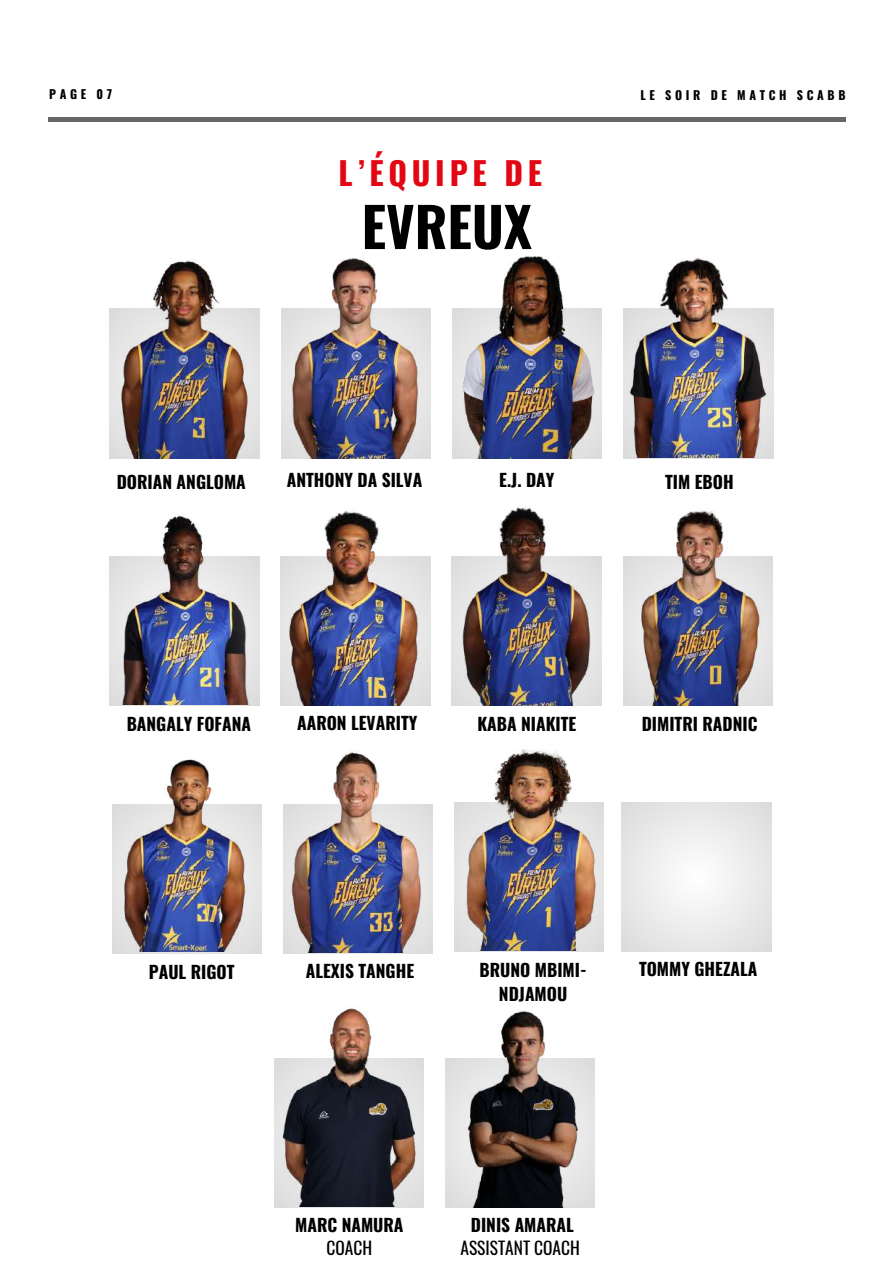
<style>
.page{position:relative;width:894px;height:1264px;background:#fff}
.page>*{position:absolute;margin:0;border:0;box-sizing:border-box;transform-origin:0 0}
.t1{font:700 54.45px "Oswald";color:#000}
.t2{font:700 31.8px "Oswald";letter-spacing:.15em;color:#e30613}
.t3{font:700 17.4px/24px "Oswald";color:#000;text-align:center}
.t4{font:17.4px "Oswald";color:#000}
.t5{font:700 12.15px "Oswald";letter-spacing:.3em;color:#000}
</style>
<div class="page">
<hr style="left:48px;top:118px;width:796px;height:3px;background:#666">
<div style="left:623px;top:309px;width:149px;height:149px;background:#e3e3e3"></div>
<div style="left:110px;top:309px;width:149px;height:149px;background:#e3e3e3"></div>
<div style="left:452px;top:309px;width:149px;height:149px;background:#e3e3e3"></div>
<div style="left:110px;top:556px;width:149px;height:149px;background:#e4e4e4"></div>
<svg style="left:621px;top:802px;width:149px;height:149px;fill:#eaeaea"></svg>
<div style="left:623px;top:556px;width:149px;height:149px;background:#e4e4e4"></div>
<img style="left:112px;top:259px;width:144px;height:199px">
<img style="left:641px;top:511px;width:119px;height:194px">
<img style="left:122px;top:515px;width:127px;height:189px">
<img style="left:281px;top:258px;width:150px;height:200px">
<img style="left:255px;top:697px;width:204px;height:255px">
<img style="left:623px;top:257px;width:144px;height:201px">
<img style="left:112px;top:752px;width:183px;height:199px">
<img style="left:456px;top:256px;width:146px;height:202px">
<img style="left:270px;top:511px;width:174px;height:194px">
<img style="left:446px;top:507px;width:156px;height:198px">
<img style="left:430px;top:722px;width:194px;height:228px">
<img style="left:274px;top:1008px;width:150px;height:198px">
<img style="left:445px;top:1011px;width:150px;height:196px">
<p class="t5" style="left:49px;top:85px;width:64px">PAGE 07</p>
<p class="t5" style="left:640px;top:85px;width:206px">LE SOIR DE MATCH SCABB</p>
<h2 class="t2" style="left:338px;top:148px;width:205px">L’ÉQUIPE DE</h2>
<h1 class="t1" style="left:361px;top:184px;width:172px">EVREUX</h1>
<p class="t3" style="left:287px;top:467px;width:137px">ANTHONY DA SILVA</p>
<p class="t3" style="left:117px;top:469px;width:131px">DORIAN ANGLOMA</p>
<p class="t3" style="left:499px;top:467px;width:57px">E.J. DAY</p>
<p class="t3" style="left:665px;top:469px;width:70px">TIM EBOH</p>
<p class="t3" style="left:127px;top:711px;width:126px">BANGALY FOFANA</p>
<p class="t3" style="left:297px;top:710px;width:122px">AARON LEVARITY</p>
<p class="t3" style="left:477px;top:711px;width:100px">KABA NIAKITE</p>
<p class="t3" style="left:641px;top:711px;width:117px">DIMITRI RADNIC</p>
<p class="t3" style="left:306px;top:957px;width:110px">ALEXIS TANGHE</p>
<p class="t3" style="left:639px;top:956px;width:120px">TOMMY GHEZALA</p>
<p class="t3" style="left:149px;top:958px;width:87px">PAUL RIGOT</p>
<p class="t3" style="left:479px;top:957px;width:109px">BRUNO MBIMI-<br>NDJAMOU</p>
<p class="t3" style="left:295px;top:1211px;width:110px">MARC NAMURA</p>
<p class="t4" style="left:326px;top:1234px;width:47px">COACH</p>
<p class="t3" style="left:471px;top:1211px;width:104px">DINIS AMARAL</p>
<p class="t4" style="left:460px;top:1234px;width:121px">ASSISTANT COACH</p>
</div>
